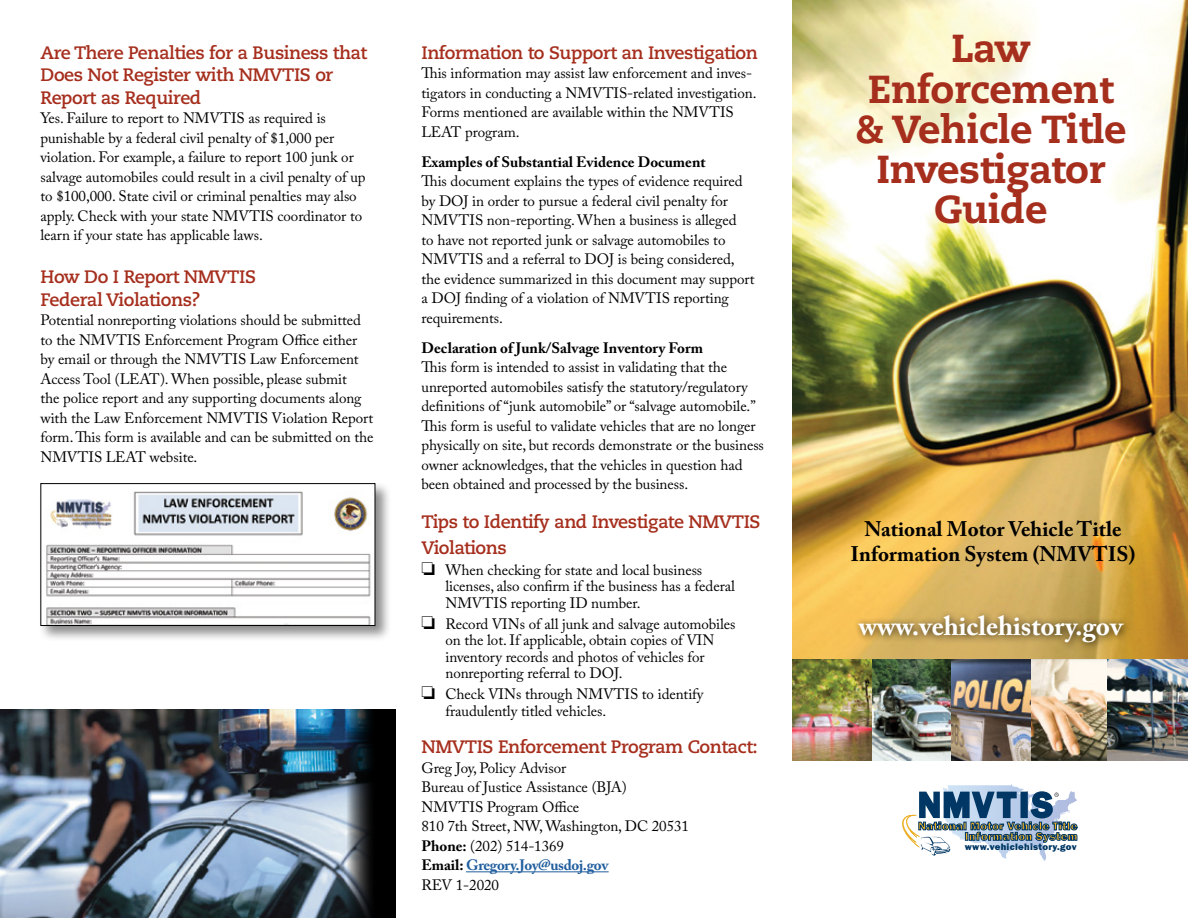
<style>
.page{position:relative;width:1188px;height:918px;background:#fff}
.page>*{position:absolute;margin:0;border:0;box-sizing:border-box;transform-origin:0 0}
.t1{font:800 39px/40.2px "Caecilia LT Std";letter-spacing:-.01em;color:#a62e1d;text-align:center}
.t2{font:500 34.95px "Franklin Gothic";letter-spacing:.1em;color:#003764}
.Body_copy_no_indent{font:700 27px "Adobe Caslon Pro";letter-spacing:-.005em;color:#fff}
.Subhead1{font:700 21px/25.5px "Adobe Caslon Pro";color:#000;text-align:center}
.SUBHEAD_RED{font:700 18px/22.5px "Caecilia LT Std";letter-spacing:-.025em;color:#a62e1d}
.Body_copy_no_indent-2{font:15px/19.5px "Adobe Caslon Pro";letter-spacing:-.005em;color:#000}
.Subhead1-2{font:700 15px "Adobe Caslon Pro";color:#000}
.Body_copy_no_indent-3{font:700 15px "Adobe Caslon Pro";letter-spacing:-.02em;color:#215e9e}
.t3{font:800 11.55px/10.5px "Franklin Gothic";letter-spacing:.025em;color:#ebad21;text-align:right}
.t4{font:800 9.6px "Franklin Gothic";letter-spacing:.025em;color:#003764}
.s1{font-weight:700}
.s2{color:#000}
</style>
<div class="page">
<div style="left:39px;top:481px;width:353px;height:161px;background:#000;opacity:.45"></div>
<img style="left:44px;top:485px;width:329px;height:139px">
<div style="left:41px;top:483px;width:334px;height:143px;border:1px solid #000"></div>
<img style="left:0;top:709px;width:346px;height:209px">
<svg style="left:346px;top:709px;width:50px;height:209px;background:#1b2125"></svg>
<hr style="left:466px;top:871px;width:143px;height:1px;background:#215e9e">
<img style="left:793px;top:0;width:395px;height:659px">
<img style="left:793px;top:659px;width:80px;height:101px">
<img style="left:951px;top:659px;width:157px;height:101px">
<img style="left:873px;top:659px;width:78px;height:101px">
<img style="left:1108px;top:659px;width:80px;height:101px">
<svg style="left:902px;top:784px;width:175px;height:77px"></svg>
<div style="left:853px;top:610px;width:279px;height:42px;background:#000;opacity:.75"></div>
<p class="SUBHEAD_RED" style="left:40px;top:42px;width:328px">Are There Penalties for a Business that<br>Does Not Register with NMVTIS or<br>Report as Required</p>
<p class="Body_copy_no_indent-2" style="left:40px;top:108px;width:327px">Yes. Failure to report to NMVTIS as required is punishable by a federal civil penalty of $1,000 per violation. For example, a failure to report 100 junk or salvage automobiles could result in a civil penalty of up to $100,000. State civil or criminal penalties may also apply. Check with your state NMVTIS coordinator to learn if your state has applicable laws.</p>
<p class="SUBHEAD_RED" style="left:40px;top:266px;width:217px">How Do I Report NMVTIS<br>Federal Violations?</p>
<p class="Body_copy_no_indent-2" style="left:40px;top:310px;width:335px">Potential nonreporting violations should be submitted to the NMVTIS Enforcement Program Office either by email or through the NMVTIS Law Enforcement Access Tool (LEAT). When possible, please submit<br>the police report and any supporting documents along with the Law Enforcement NMVTIS Violation Report form. This form is available and can be submitted on the NMVTIS LEAT website.</p>
<p class="SUBHEAD_RED" style="left:422px;top:42px;width:338px">Information to Support an Investigation</p>
<p class="Body_copy_no_indent-2" style="left:422px;top:63px;width:337px">This information may assist law enforcement and inves&shy;tigators in conducting a NMVTIS-related investigation.<br>Forms mentioned are available within the NMVTIS LEAT program.</p>
<p class="Subhead1-2" style="left:422px;top:153px;width:286px">Examples of Substantial Evidence Document</p>
<p class="Body_copy_no_indent-2" style="left:422px;top:171px;width:334px">This document explains the types of evidence required by DOJ in order to pursue a federal civil penalty for NMVTIS non-reporting. When a business is alleged<br>to have not reported junk or salvage automobiles to NMVTIS and a referral to DOJ is being considered, the evidence summarized in this document may support a DOJ finding of a violation of NMVTIS reporting requirements.</p>
<p class="Subhead1-2" style="left:422px;top:339px;width:283px">Declaration of Junk/Salvage Inventory Form</p>
<p class="Body_copy_no_indent-2" style="left:422px;top:357px;width:344px">This form is intended to assist in validating that the unreported automobiles satisfy the statutory/regulatory definitions of “junk automobile” or “salvage automobile.” This form is useful to validate vehicles that are no longer physically on site, but records demonstrate or the business owner acknowledges, that the vehicles in question had been obtained and processed by the business.</p>
<p class="SUBHEAD_RED" style="left:422px;top:510px;width:341px;line-height:25.5px">Tips to Identify and Investigate NMVTIS<br>Violations</p>
<p class="Body_copy_no_indent-2" style="left:446px;top:561px;width:291px;line-height:16.5px;text-indent:-24px">□ When checking for state and local business licenses, also confirm if the business has a federal<br>NMVTIS reporting ID number.</p>
<p class="Body_copy_no_indent-2" style="left:446px;top:615px;width:292px;line-height:16.5px;text-indent:-24px">□ Record VINs of all junk and salvage automobiles on the lot. If applicable, obtain copies of VIN inventory records and photos of vehicles for nonreporting referral to DOJ.</p>
<p class="Body_copy_no_indent-2" style="left:446px;top:686px;width:259px;line-height:16.5px;text-indent:-24px">□ Check VINs through NMVTIS to identify fraudulently titled vehicles.</p>
<p class="SUBHEAD_RED" style="left:422px;top:736px;width:338px">NMVTIS Enforcement Program Contact:</p>
<p class="Body_copy_no_indent-2" style="left:422px;top:758px;width:146px">Greg Joy, Policy Advisor</p>
<p class="Body_copy_no_indent-2" style="left:422px;top:777px;width:207px">Bureau of Justice Assistance (BJA)</p>
<p class="Body_copy_no_indent-2" style="left:422px;top:797px;width:159px">NMVTIS Program Office</p>
<p class="Body_copy_no_indent-2" style="left:422px;top:816px;width:269px">810 7th Street, NW, Washington, DC 20531</p>
<p class="Body_copy_no_indent-2" style="left:422px;top:836px;width:144px"><span class="s1">Phone:</span> (202) 514-1369</p>
<p class="Body_copy_no_indent-3" style="left:422px;top:856px;width:189px"><span class="s2">Email:</span> Gregory.Joy@usdoj.gov</p>
<p class="Body_copy_no_indent-2" style="left:422px;top:875px;width:79px">REV 1-2020</p>
<p class="t1" style="left:855px;top:29px;width:273px">Law<br>Enforcement &amp; Vehicle Title<br>Investigator<br>Guide</p>
<p class="Subhead1" style="left:851px;top:516px;width:286px">National Motor Vehicle Title<br>Information System (NMVTIS)</p>
<p class="Body_copy_no_indent" style="left:859px;top:610px;width:265px">www.vehiclehistory.gov</p>
<h2 class="t2" style="left:918px;top:783px;width:136px">NMVTIS</h2>
<p class="t3" style="left:918px;top:821px;width:161px">National Motor Vehicle Title<br>Information System</p>
<p class="t4" style="left:965px;top:841px;width:113px">www.vehiclehistory.gov</p>
</div>
